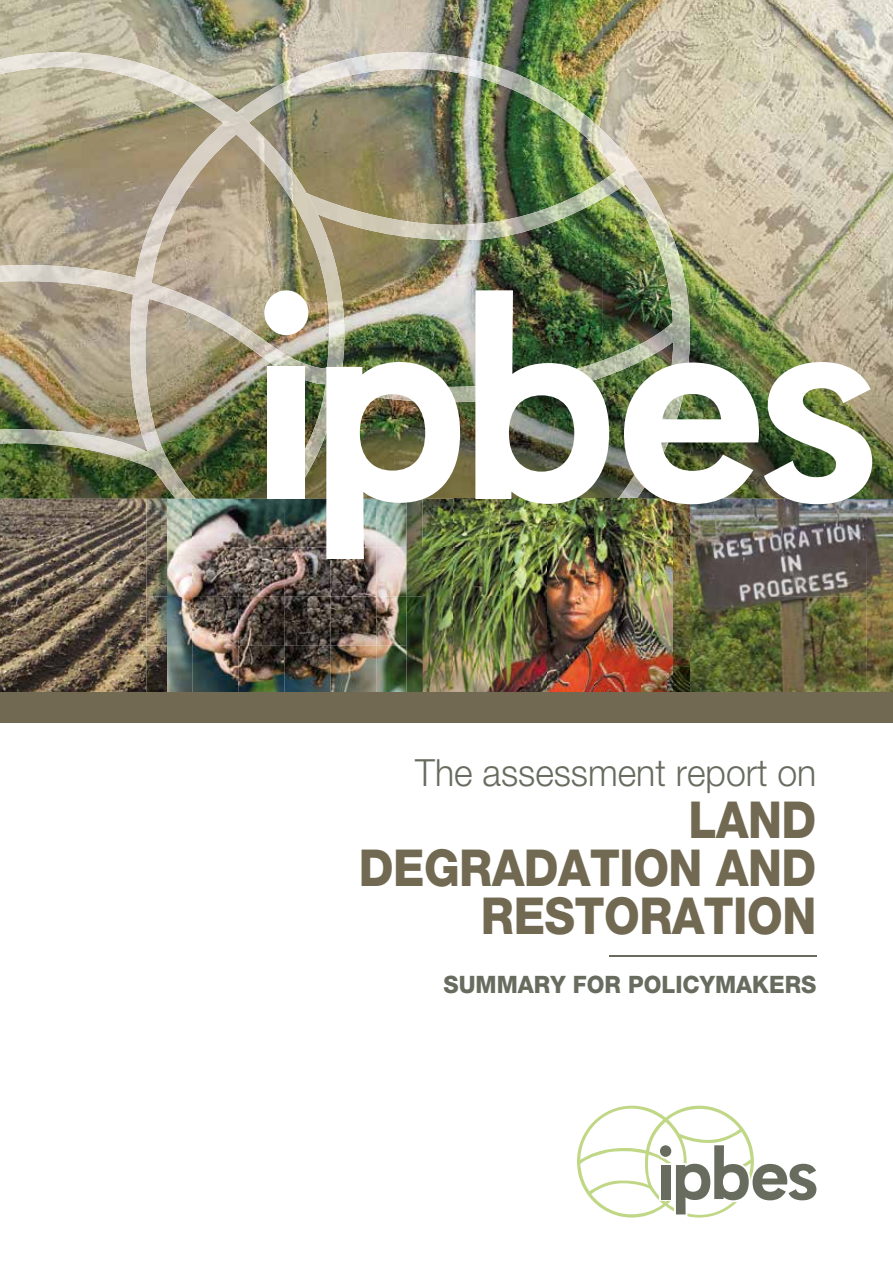
<style>
.page{position:relative;width:893px;height:1263px;background:#fff}
.page>*{position:absolute;margin:0;border:0;box-sizing:border-box;transform-origin:0 0}
.t1{font:800 51px/48px "Helvetica Neue LT Std";letter-spacing:-.01em;color:#716951;text-align:right;scale:.9 1}
.t2{font:300 37.5px "Helvetica Neue LT Std";color:#676c5f;scale:.95 1}
.t3{font:800 24px "Helvetica Neue LT Std";color:#676c5f;scale:.95 1}
</style>
<div class="page">
<img style="left:0;top:0;width:893px;height:499px">
<img style="left:251px;top:52px;width:317px;height:50px">
<img style="left:537px;top:102px;width:86px;height:50px">
<img style="left:539px;top:151px;width:139px;height:100px">
<img style="left:344px;top:205px;width:195px;height:35px">
<img style="left:639px;top:251px;width:51px;height:111px">
<img style="left:609px;top:344px;width:31px;height:38px">
<img style="left:460px;top:365px;width:15px;height:34px">
<img style="left:460px;top:399px;width:15px;height:3px">
<img style="left:618px;top:465px;width:6px;height:34px">
<img style="left:0;top:52px;width:222px;height:50px">
<img style="left:187px;top:102px;width:105px;height:99px">
<img style="left:135px;top:160px;width:53px;height:339px">
<img style="left:292px;top:171px;width:52px;height:326px">
<img style="left:0;top:265px;width:136px;height:35px">
<img style="left:187px;top:296px;width:53px;height:45px">
<img style="left:83px;top:300px;width:53px;height:162px">
<img style="left:240px;top:323px;width:52px;height:52px">
<img style="left:0;top:429px;width:83px;height:20px">
<img style="left:187px;top:471px;width:81px;height:28px">
<svg style="left:577px;top:1106px;width:239px;height:111px"></svg>
<img style="left:167px;top:499px;width:506px;height:49px">
<img style="left:423px;top:548px;width:250px;height:145px">
<img style="left:689px;top:504px;width:177px;height:92px">
<img style="left:866px;top:499px;width:27px;height:194px">
<img style="left:689px;top:596px;width:178px;height:97px">
<img style="left:673px;top:504px;width:16px;height:189px">
<img style="left:0;top:499px;width:167px;height:194px">
<img style="left:146px;top:547px;width:261px;height:146px">
<img style="left:407px;top:559px;width:16px;height:134px">
<div style="left:0;top:693px;width:893px;height:30px;background:#716951"></div>
<svg style="left:264px;top:290px;width:44px;height:45px"></svg>
<div style="left:268px;top:367px;width:37px;height:132px;background:#fff"></div>
<img style="left:624px;top:362px;width:248px;height:142px">
<img style="left:326px;top:362px;width:134px;height:197px">
<img style="left:475px;top:290px;width:134px;height:214px">
<hr style="left:609px;top:955px;width:207px;height:1px;background:#676c5f">
<p class="t2" style="left:415px;top:750px;width:424px">The assessment report on</p>
<p class="t1" style="left:359px;top:796px;width:510px">LAND<br>DEGRADATION AND<br>RESTORATION</p>
<p class="t3" style="left:444px;top:970px;width:394px">SUMMARY FOR POLICYMAKERS</p>
</div>
